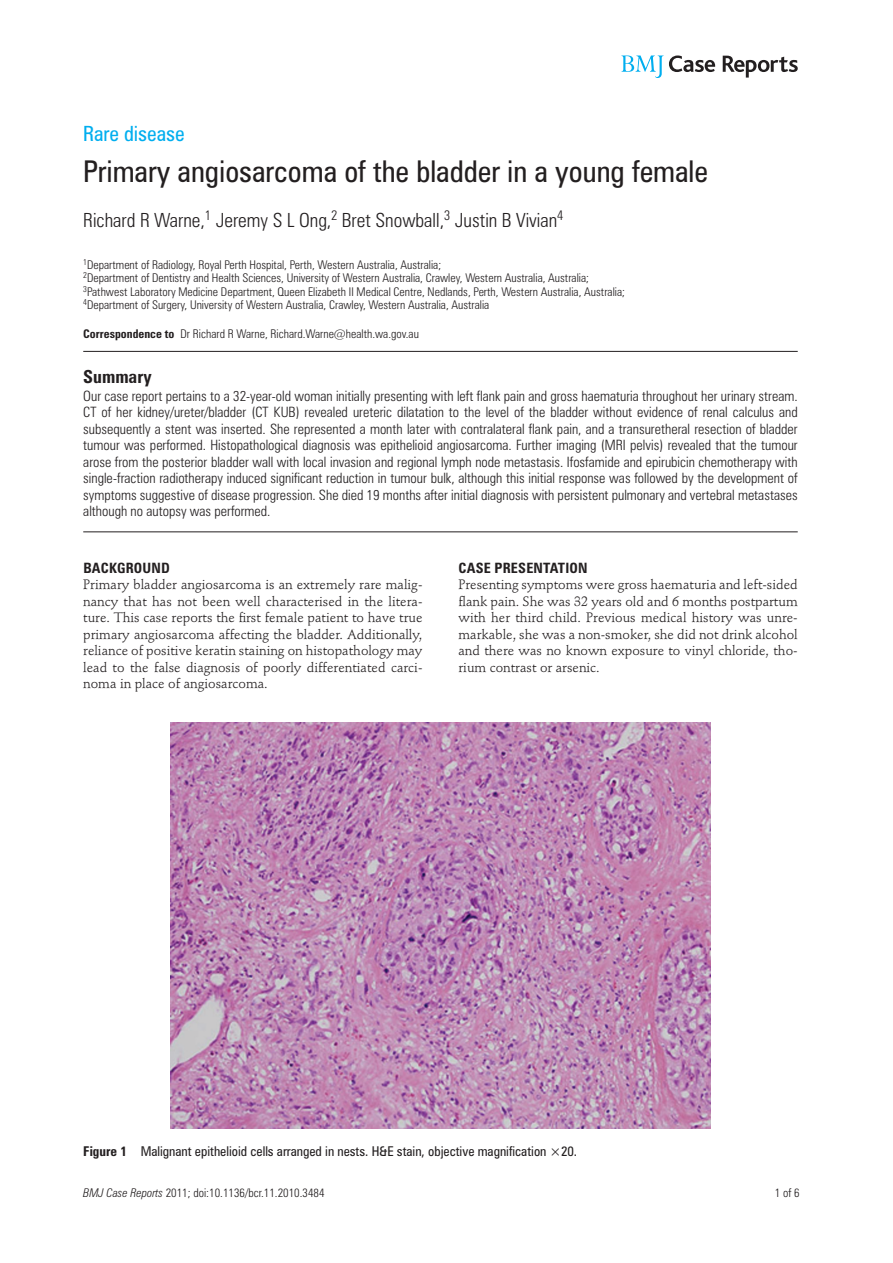
<style>
.page{position:relative;width:893px;height:1263px;background:#fff}
.page>*{position:absolute;margin:0;border:0;box-sizing:border-box;transform-origin:0 0}
.t1{font:condensed 30px "Zurich BT";color:#231f20}
.t2{font:condensed 21px "Zurich BT";color:#00aeef}
.t3{font:300 condensed 19.5px "Zurich BT";color:#231f20}
.t4{font:700 condensed 18px "Zurich BT";color:#231f20}
.t5{font:300 condensed 14.25px/16.5px "Zurich BT";color:#231f20;text-align:justify}
.t6{font:700 condensed 14.25px "Zurich BT";letter-spacing:.015em;color:#231f20}
.t7{font:13.5px/16.5px "Stempel Schneidler Std";color:#231f20;text-align:justify}
.t8{font:condensed 13.5px "Zurich BT";color:#231f20}
.t9{font:300 condensed 12px/13.5px "Zurich BT";color:#231f20}
.s1{font-weight:700}
.s2{font-style:italic}
</style>
<div class="page">
<svg style="left:621px;top:56px;width:94px;height:22px"></svg>
<svg style="left:723px;top:56px;width:75px;height:22px"></svg>
<hr style="left:83px;top:351px;width:715px;height:1px;background:#231f20">
<hr style="left:83px;top:532px;width:715px;height:1px;background:#231f20">
<img style="left:170px;top:722px;width:540px;height:407px">
<h2 class="t2" style="left:83px;top:126px;width:103px">Rare disease</h2>
<h1 class="t1" style="left:83px;top:160px;width:626px">Primary angiosarcoma of the bladder in a young female</h1>
<h3 class="t3" style="left:83px;top:213px;width:482px">Richard R Warne, <sup>1</sup> Jeremy S L Ong, <sup>2</sup> Bret Snowball, <sup>3</sup> Justin B Vivian <sup>4</sup></h3>
<p class="t9" style="left:83px;top:259px;width:543px"><sup>1</sup> Department of Radiology, Royal Perth Hospital, Perth, Western Australia, Australia ;<br><sup>2</sup> Department of Dentistry and Health Sciences, University of Western Australia, Crawley, Western Australia, Australia ;<br><sup>3</sup> Pathwest Laboratory Medicine Department, Queen Elizabeth II Medical Centre, Nedlands, Perth, Western Australia, Australia ; <sup>4</sup> Department of Surgery, University of Western Australia, Crawley, Western Australia, Australia</p>
<p class="t9" style="left:83px;top:328px;width:337px"><span class="s1">Correspondence to</span> Dr Richard R Warne, Richard.Warne@health.wa.gov.au</p>
<p class="t4" style="left:83px;top:370px;width:70px">Summary</p>
<p class="t5" style="left:83px;top:389px;width:716px">Our case report pertains to a 32-year-old woman initially presenting with left flank pain and gross haematuria throughout her urinary stream.<br>CT of her kidney/ureter/bladder (CT KUB) revealed ureteric dilatation to the level of the bladder without evidence of renal calculus and subsequently a stent was inserted. She represented a month later with contralateral flank pain, and a transuretheral resection of bladder tumour was performed. Histopathological diagnosis was epithelioid angiosarcoma. Further imaging (MRI pelvis) revealed that the tumour arose from the posterior bladder wall with local invasion and regional lymph node metastasis. Ifosfamide and epirubicin chemotherapy with single-fraction radiotherapy induced significant reduction in tumour bulk, although this initial response was followed by the development of symptoms suggestive of disease progression. She died 19 months after initial diagnosis with persistent pulmonary and vertebral metastases although no autopsy was performed.</p>
<p class="t6" style="left:83px;top:563px;width:88px">BACKGROUND</p>
<p class="t7" style="left:83px;top:578px;width:341px">Primary bladder angiosarcoma is an extremely rare malig&shy;nancy that has not been well characterised in the litera&shy;ture. This case reports the first female patient to have true primary angiosarcoma affecting the bladder. Additionally, reliance of positive keratin staining on histopathology may lead to the false diagnosis of poorly differentiated carci&shy;noma in place of angiosarcoma.</p>
<p class="t6" style="left:459px;top:563px;width:130px">CASE PRESENTATION</p>
<p class="t7" style="left:458px;top:578px;width:341px">Presenting symptoms were gross haematuria and left-sided flank pain. She was 32 years old and 6 months postpartum with her third child. Previous medical history was unre&shy;markable, she was a non-smoker, she did not drink alcohol and there was no known exposure to vinyl chloride, tho&shy;rium contrast or arsenic.</p>
<p class="t8" style="left:83px;top:1147px;width:495px"><span class="s1">Figure 1</span> Malignant epithelioid cells arranged in nests. H&amp;E stain, objective magnification ×20.</p>
<p class="t9" style="left:83px;top:1187px;width:243px"><span class="s2">BMJ Case Reports</span> 2011; doi:10.1136/bcr.11.2010.3484</p>
<p class="t9" style="left:775px;top:1187px;width:26px">1 of 6</p>
</div>
